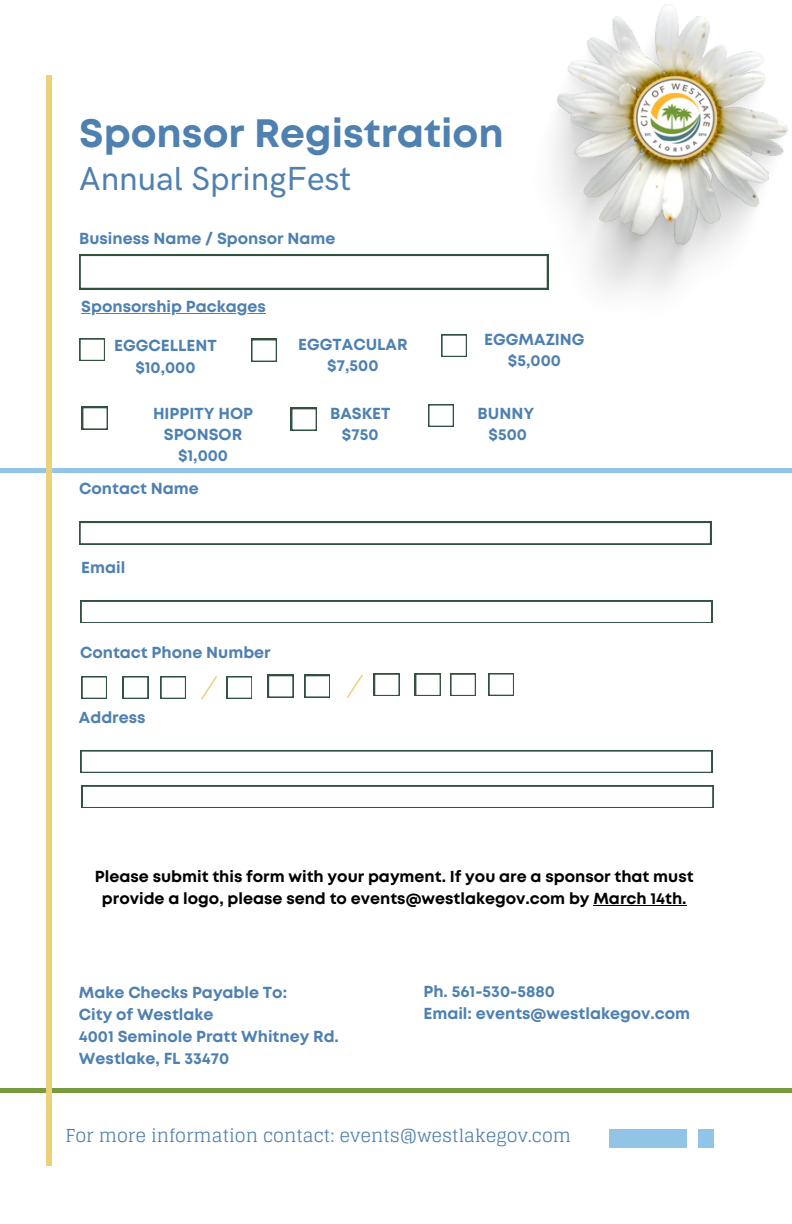
<style>
.page{position:relative;width:792px;height:1224px;background:#fff}
.page>*{position:absolute;margin:0;border:0;box-sizing:border-box;transform-origin:0 0}
.t1{font:700 39.6px "Mont";color:#4e80b0}
.t2{font:500 33.6px "HK Grotesk Pro";color:#4e80b0}
.t3{font:17.8px "Glegoo";color:#4e80b0}
.t4{font:700 16px/21.2px "Mont";color:#4e80b0;text-align:center}
.t5{font:700 16px/22px "Mont";color:#000;text-align:center}
</style>
<div class="page">
<div style="left:610px;top:1129px;width:77px;height:19px;background:#92c4e7"></div>
<div style="left:698px;top:1129px;width:15px;height:19px;background:#92c4e7"></div>
<svg style="left:79px;top:255px;width:371px;height:34px"></svg>
<svg style="left:81px;top:676px;width:26px;height:23px"></svg>
<svg style="left:79px;top:338px;width:26px;height:23px"></svg>
<svg style="left:251px;top:339px;width:26px;height:22px"></svg>
<svg style="left:441px;top:334px;width:9px;height:23px"></svg>
<svg style="left:160px;top:676px;width:26px;height:23px"></svg>
<svg style="left:268px;top:675px;width:25px;height:22px"></svg>
<svg style="left:374px;top:673px;width:25px;height:23px"></svg>
<svg style="left:450px;top:673px;width:26px;height:23px"></svg>
<svg style="left:415px;top:673px;width:25px;height:23px"></svg>
<svg style="left:488px;top:673px;width:26px;height:23px"></svg>
<svg style="left:80px;top:600px;width:633px;height:23px"></svg>
<svg style="left:123px;top:676px;width:25px;height:23px"></svg>
<svg style="left:226px;top:676px;width:26px;height:23px"></svg>
<svg style="left:304px;top:675px;width:26px;height:22px"></svg>
<svg style="left:346px;top:674px;width:17px;height:24px"></svg>
<svg style="left:201px;top:676px;width:16px;height:24px"></svg>
<div style="left:0;top:468px;width:792px;height:5px;background:#92c4e7"></div>
<div style="left:0;top:1088px;width:792px;height:5px;background:#779b3c"></div>
<svg style="left:82px;top:785px;width:632px;height:23px"></svg>
<svg style="left:79px;top:522px;width:371px;height:22px"></svg>
<svg style="left:80px;top:750px;width:633px;height:23px"></svg>
<svg style="left:82px;top:407px;width:25px;height:22px"></svg>
<svg style="left:291px;top:408px;width:25px;height:22px"></svg>
<svg style="left:428px;top:404px;width:22px;height:23px"></svg>
<div style="left:46px;top:76px;width:6px;height:1090px;background:#edd07a"></div>
<img style="left:450px;top:4px;width:338px;height:609px">
<hr style="left:81px;top:313px;width:185px;height:1px;background:#4e80b0">
<hr style="left:593px;top:905px;width:94px;height:1px;background:#000">
<h1 class="t1" style="left:79px;top:118px;width:426px">Sponsor Registration</h1>
<p class="t2" style="left:79px;top:160px;width:274px">Annual SpringFest</p>
<h4 class="t4" style="left:79px;top:229px;width:258px">Business Name / Sponsor Name</h4>
<h4 class="t4" style="left:81px;top:297px;width:186px">Sponsorship Packages</h4>
<h4 class="t4" style="left:114px;top:336px;width:104px">EGGCELLENT $10,000</h4>
<h4 class="t4" style="left:298px;top:335px;width:111px">EGGTACULAR $7,500</h4>
<p class="t4" style="left:153px;top:404px;width:102px">HIPPITY HOP<br>SPONSOR $1,000</p>
<h4 class="t4" style="left:79px;top:479px;width:121px">Contact Name</h4>
<p class="t4" style="left:81px;top:558px;width:46px">Email</p>
<p class="t4" style="left:80px;top:643px;width:192px">Contact Phone Number</p>
<p class="t4" style="left:79px;top:708px;width:68px">Address</p>
<h4 class="t4" style="left:330px;top:404px;width:62px">BASKET $750</h4>
<p class="t4" style="left:484px;top:330px;width:102px">EGGMAZING $5,000</p>
<p class="t4" style="left:478px;top:404px;width:58px">BUNNY $500</p>
<p class="t5" style="left:95px;top:866px;width:600px">Please submit this form with your payment. If you are a sponsor that must provide a logo, please send to events@westlakegov.com by March 14th.</p>
<p class="t4" style="left:79px;top:983px;width:210px">Make Checks Payable To:</p>
<p class="t4" style="left:79px;top:1005px;width:136px">City of Westlake</p>
<p class="t4" style="left:79px;top:1027px;width:262px">4001 Seminole Pratt Whitney Rd.</p>
<p class="t4" style="left:79px;top:1049px;width:152px">Westlake, FL 33470</p>
<p class="t4" style="left:423px;top:982px;width:133px">Ph. 561-530-5880</p>
<p class="t4" style="left:423px;top:1004px;width:268px">Email: events@westlakegov.com</p>
<p class="t3" style="left:65px;top:1126px;width:507px">For more information contact: events@westlakegov.com</p>
</div>
